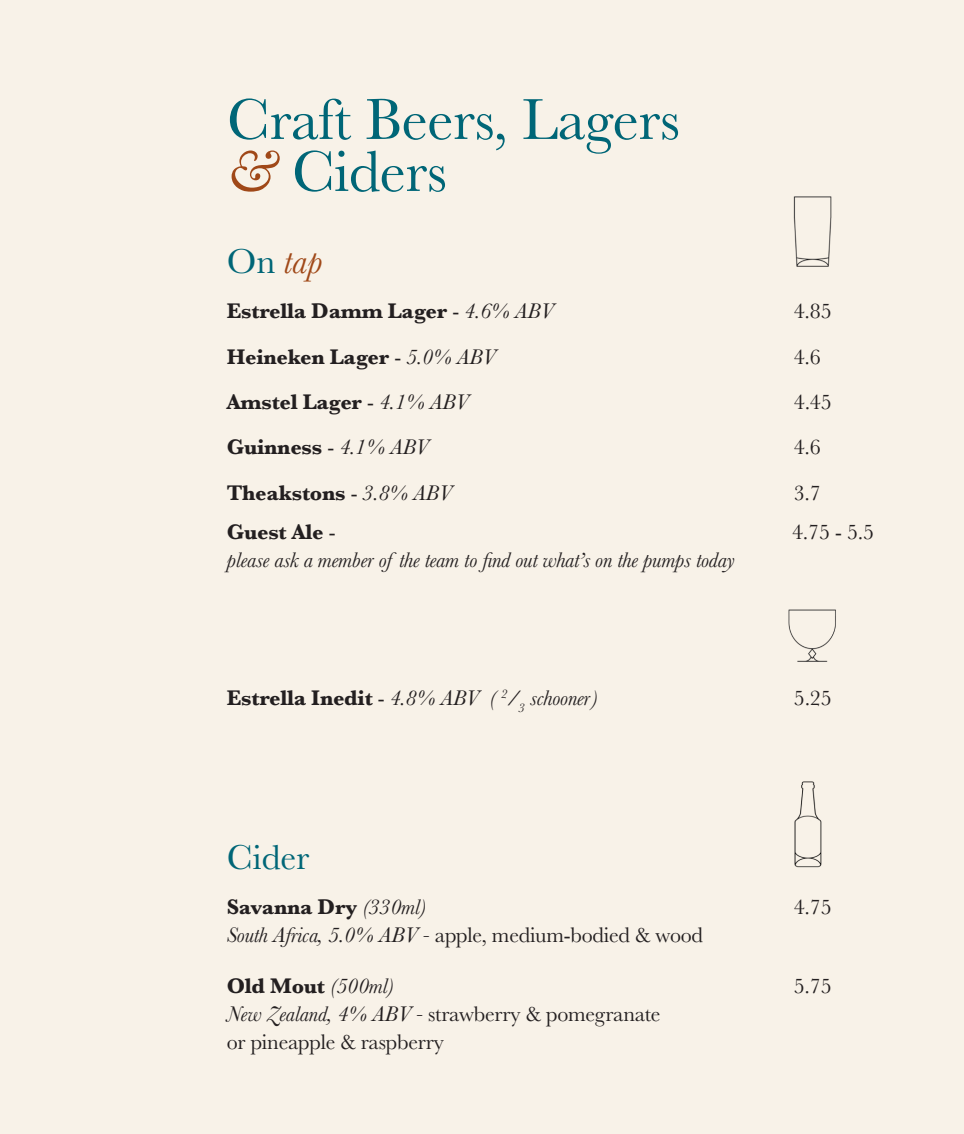
<style>
.page{position:relative;width:964px;height:1134px;background:#f8f2e8}
.page>*{position:absolute;margin:0;border:0;box-sizing:border-box;transform-origin:0 0}
.t1{font:60px "Baskerville";letter-spacing:-.01em;color:#067}
.t2{font:italic 36px "Baskerville";color:#a04818}
.t3{font:36px "Baskerville";color:#067}
.t4{font:22px/28px "Baskerville";letter-spacing:-.01em;color:#231f20}
.t5{font:700 22px "Baskerville";letter-spacing:-.01em;color:#231f20}
.t6{font:italic 22px "Baskerville";letter-spacing:-.01em;color:#231f20}
.s1{font-style:italic;color:#a04818}
.s2{font-style:normal;color:#067}
.s3{font-weight:400}
.s4{font-weight:400;font-style:italic}
.s5{font-weight:700;font-style:normal}
.s6{font-style:normal}
.s7{font-style:italic}
</style>
<div class="page">
<img style="left:793px;top:196px;width:39px;height:71px">
<img style="left:788px;top:609px;width:48px;height:53px">
<img style="left:794px;top:781px;width:28px;height:87px">
<p class="t1" style="left:227px;top:81px;width:455px">Craft Beers, Lagers</p>
<p class="t1" style="left:227px;top:133px;width:222px"><span class="s1">&amp;</span> Ciders</p>
<p class="t2" style="left:227px;top:238px;width:97px"><span class="s2">On</span> tap</p>
<p class="t5" style="left:227px;top:296px;width:328px">Estrella Damm Lager <span class="s3">-</span> <span class="s4">4.6% ABV</span></p>
<p class="t4" style="left:794px;top:297px;width:39px">4.85</p>
<p class="t5" style="left:227px;top:341px;width:270px">Heineken Lager <span class="s3">-</span> <span class="s4">5.0% ABV</span></p>
<p class="t4" style="left:794px;top:343px;width:29px">4.6</p>
<p class="t5" style="left:227px;top:386px;width:243px">Amstel Lager <span class="s3">-</span> <span class="s4">4.1% ABV</span></p>
<p class="t4" style="left:794px;top:388px;width:39px">4.45</p>
<p class="t5" style="left:227px;top:432px;width:203px">Guinness <span class="s3">-</span> <span class="s4">4.1% ABV</span></p>
<p class="t4" style="left:794px;top:434px;width:29px">4.6</p>
<p class="t5" style="left:227px;top:477px;width:227px">Theakstons <span class="s3">-</span> <span class="s4">3.8% ABV</span></p>
<p class="t4" style="left:794px;top:479px;width:29px">3.7</p>
<p class="t5" style="left:227px;top:516px;width:110px">Guest Ale <span class="s3">-</span></p>
<p class="t4" style="left:792px;top:518px;width:83px">4.75 - 5.5</p>
<p class="t6" style="left:227px;top:545px;width:509px">please ask a member of the team to find out what’s on the pumps today</p>
<p class="t6" style="left:227px;top:683px;width:373px"><span class="s5">Estrella Inedit</span> <span class="s6">-</span> 4.8% ABV ( <sup>2</sup>/<sub>3</sub> schooner)</p>
<p class="t4" style="left:794px;top:684px;width:39px">5.25</p>
<p class="t3" style="left:227px;top:834px;width:84px">Cider</p>
<p class="t5" style="left:227px;top:892px;width:201px">Savanna Dry <span class="s4">(330ml)</span></p>
<p class="t4" style="left:794px;top:893px;width:39px">4.75</p>
<p class="t4" style="left:227px;top:921px;width:478px"><span class="s7">South Africa, 5.0% ABV -</span> apple, medium-bodied &amp; wood</p>
<p class="t5" style="left:227px;top:971px;width:169px">Old Mout <span class="s4">(500ml)</span></p>
<p class="t4" style="left:794px;top:972px;width:39px">5.75</p>
<p class="t4" style="left:227px;top:1000px;width:435px"><span class="s7">New Zealand, 4% ABV -</span> strawberry &amp; pomegranate or pineapple &amp; raspberry</p>
</div>
